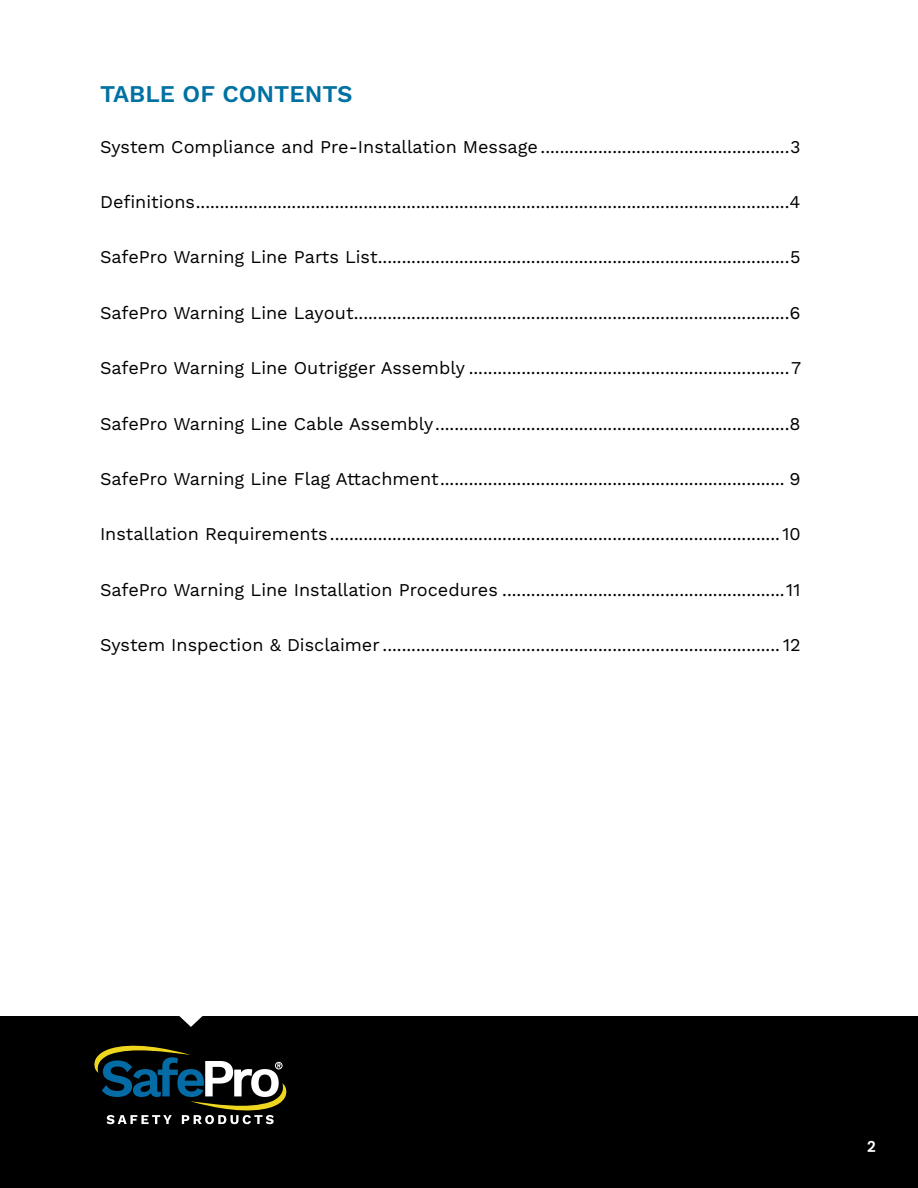
<style>
.page{position:relative;width:918px;height:1188px;background:#fff}
.page>*{position:absolute;margin:0;border:0;box-sizing:border-box;transform-origin:0 0}
.t1{font:600 24px "Work Sans";color:#0071a2}
.t2{font:18px "Work Sans";color:#000}
.t3{font:600 15px "Poppins";color:#fff}
</style>
<div class="page">
<div style="left:0;top:1016px;width:918px;height:172px;background:#000"></div>
<svg style="left:94px;top:1045px;width:193px;height:79px"></svg>
<svg style="left:179px;top:1016px;width:24px;height:11px"></svg>
<h1 class="t1" style="left:100px;top:80px;width:254px">TABLE OF CONTENTS</h1>
<p class="t2" style="left:100px;top:136px;width:702px">System Compliance and Pre-Installation Message....................................................3</p>
<p class="t2" style="left:100px;top:191px;width:702px">Definitions............................................................................................................................4</p>
<p class="t2" style="left:100px;top:247px;width:702px">SafePro Warning Line Parts List......................................................................................5</p>
<p class="t2" style="left:100px;top:302px;width:702px">SafePro Warning Line Layout...........................................................................................6</p>
<p class="t2" style="left:100px;top:357px;width:703px">SafePro Warning Line Outrigger Assembly ...................................................................7</p>
<p class="t2" style="left:100px;top:413px;width:702px">SafePro Warning Line Cable Assembly..........................................................................8</p>
<p class="t2" style="left:100px;top:468px;width:702px">SafePro Warning Line Flag Attachment........................................................................ 9</p>
<p class="t2" style="left:100px;top:523px;width:702px">Installation Requirements.............................................................................................. 10</p>
<p class="t2" style="left:100px;top:579px;width:702px">SafePro Warning Line Installation Procedures ...........................................................11</p>
<p class="t2" style="left:100px;top:634px;width:702px">System Inspection &amp; Disclaimer ................................................................................... 12</p>
<p class="t3" style="left:867px;top:1138px;width:10px">2</p>
</div>
